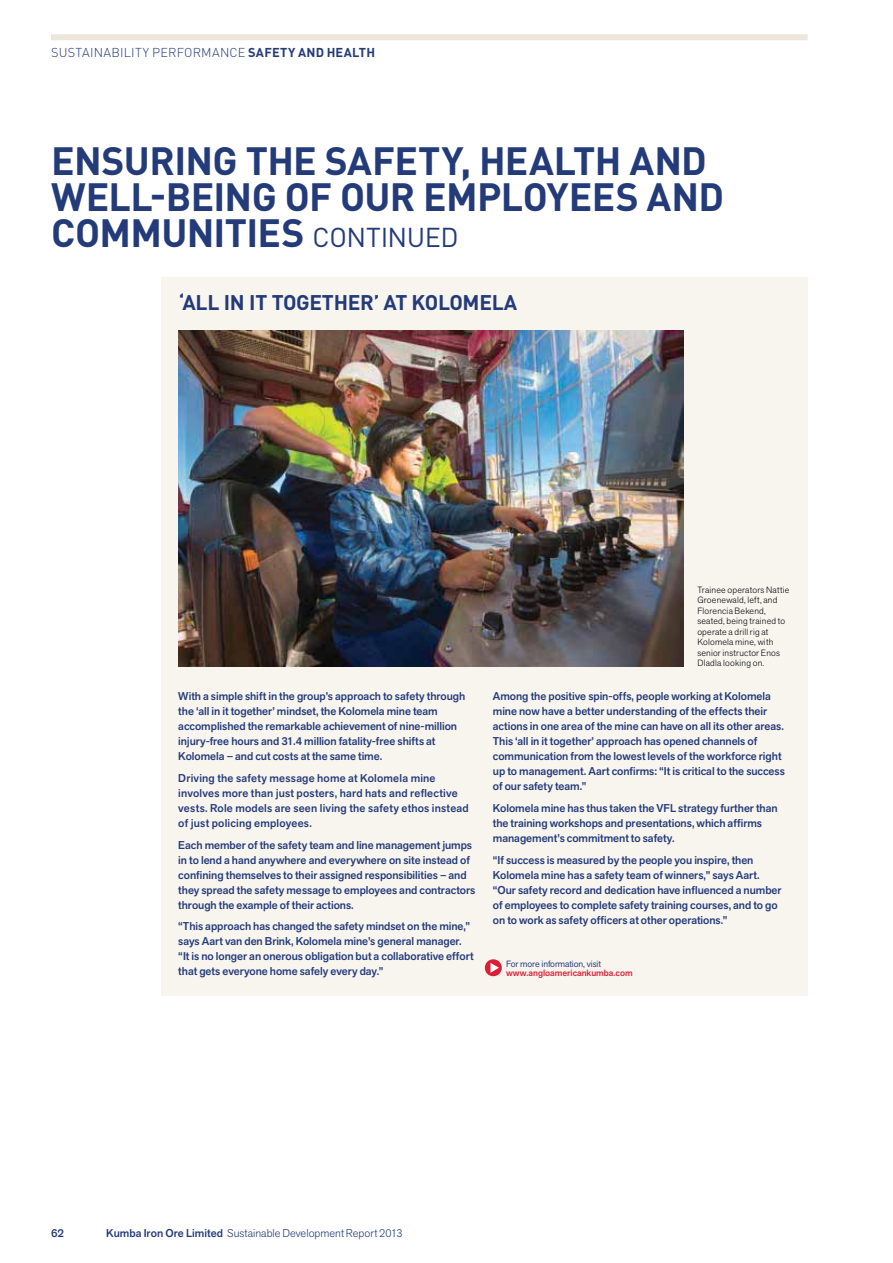
<style>
.page{position:relative;width:893px;height:1263px;background:#fff}
.page>*{position:absolute;margin:0;border:0;box-sizing:border-box;transform-origin:0 0}
.t1{font:700 39px/36px "DINOT";letter-spacing:-.015em;color:#243b7a}
.t2{font:700 21px "DINOT";letter-spacing:-.01em;color:#243b7a}
.t3{font:300 12.75px "DINOT";letter-spacing:.015em;color:#243b7a}
.t4{font:500 11.25px/15px "Akzid Grtsk Next";letter-spacing:-.005em;color:#243b7a}
.t5{font:500 11.25px/15px "Akzid Grtsk Next";letter-spacing:.02em;color:#243b7a}
.t6{font:300 11.25px "Akzid Grtsk Next";color:#243b7a}
.t7{font:300 9px/10.5px "Akzid Grtsk Next";letter-spacing:.025em;color:#040809}
.t8{font:500 9px "Akzid Grtsk Next";color:#dc1e36}
.t9{font:9px "Akzid Grtsk Next";letter-spacing:-.01em;color:#243b7a}
.s1{font-weight:700}
.s2{font-weight:400;font-size:27px}
.s3{font-weight:500}
</style>
<div class="page">
<div style="left:162px;top:277px;width:646px;height:718px;background:#f8f4ee"></div>
<img style="left:179px;top:330px;width:505px;height:336px">
<svg style="left:484px;top:959px;width:18px;height:18px"></svg>
<div style="left:51px;top:34px;width:757px;height:6px;background:#ede6dd"></div>
<p class="t3" style="left:51px;top:48px;width:326px">SUSTAINABILITY PERFORMANCE <span class="s1">SAFETY AND HEALTH</span></p>
<h1 class="t1" style="left:51px;top:147px;width:674px">ENSURING THE SAFETY, HEALTH AND<br>WELL-BEING OF OUR EMPLOYEES AND<br>COMMUNITIES <span class="s2">CONTINUED</span></h1>
<h2 class="t2" style="left:179px;top:295px;width:340px">‘ALL IN IT TOGETHER’ AT KOLOMELA</h2>
<p class="t7" style="left:697px;top:585px;width:93px">Trainee operators Nattie<br>Groenewald, left, and<br>Florencia Bekend, seated, being trained to operate a drill rig at<br>Kolomela mine, with senior instructor Enos<br>Dladla looking on.</p>
<p class="t4" style="left:178px;top:690px;width:288px">With a simple shift in the group’s approach to safety through the ‘all in it together’ mindset, the Kolomela mine team accomplished the remarkable achievement of nine-million injury-free hours and 31.4 million fatality-free shifts at Kolomela – and cut costs at the same time.</p>
<p class="t5" style="left:178px;top:772px;width:292px">Driving the safety message home at Kolomela mine involves more than just posters, hard hats and reflective vests. Role models are seen living the safety ethos instead of just policing employees.</p>
<p class="t4" style="left:178px;top:838px;width:298px">Each member of the safety team and line management jumps in to lend a hand anywhere and everywhere on site instead of confining themselves to their assigned responsibilities – and they spread the safety message to employees and contractors through the example of their actions.</p>
<p class="t4" style="left:178px;top:920px;width:297px">“This approach has changed the safety mindset on the mine,” says Aart van den Brink, Kolomela mine’s general manager. “It is no longer an onerous obligation but a collaborative effort that gets everyone home safely every day.”</p>
<p class="t4" style="left:493px;top:690px;width:293px">Among the positive spin-offs, people working at Kolomela mine now have a better understanding of the effects their actions in one area of the mine can have on all its other areas.<br>This ‘all in it together’ approach has opened channels of communication from the lowest levels of the workforce right up to management. Aart confirms: “It is critical to the success of our safety team.”</p>
<p class="t4" style="left:493px;top:801px;width:286px">Kolomela mine has thus taken the VFL strategy further than the training workshops and presentations, which affirms management’s commitment to safety.</p>
<p class="t4" style="left:493px;top:853px;width:290px">“If success is measured by the people you inspire, then Kolomela mine has a safety team of winners,” says Aart. “Our safety record and dedication have influenced a number of employees to complete safety training courses, and to go on to work as safety officers at other operations.”</p>
<p class="t9" style="left:506px;top:960px;width:96px">For more information, visit</p>
<p class="t8" style="left:506px;top:970px;width:128px">www.angloamericankumba.com</p>
<p class="t4" style="left:51px;top:1226px;width:14px">62</p>
<p class="t6" style="left:106px;top:1229px;width:298px"><span class="s3">Kumba Iron Ore Limited</span> Sustainable Development Report 2013</p>
</div>
